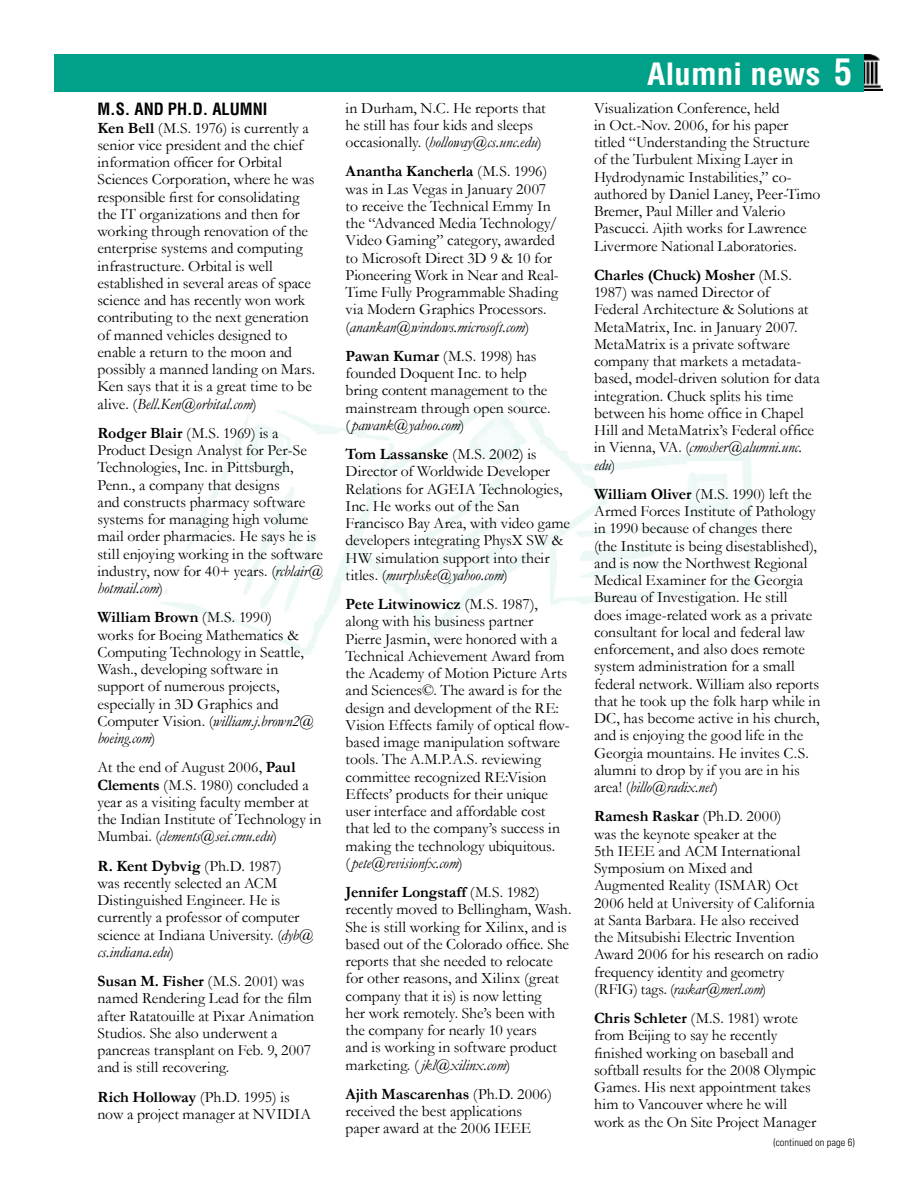
<style>
.page{position:relative;width:918px;height:1188px;background:#fff}
.page>*{position:absolute;margin:0;border:0;box-sizing:border-box;transform-origin:0 0}
.t1{font:700 condensed 30px "Helvetica";color:#fff;scale:1.1 1}
.t2{font:700 condensed 16.5px "Helvetica";color:#000}
.t3{font:15.75px/17.2px "Garamond";letter-spacing:-.005em;color:#000}
.t4{font:300 condensed 10.5px "Univers";color:#000}
.s1{font-weight:700}
.s2{font-style:italic}
.s3{font-size:36px}
</style>
<div class="page">
<img style="left:864px;top:54px;width:19px;height:37px">
<img style="left:161px;top:396px;width:599px;height:258px">
<div style="left:55px;top:55px;width:808px;height:36px;background:#00a188"></div>
<div style="left:54px;top:54px;width:810px;height:38px;border:2px solid #00a188"></div>
<p class="t2" style="left:97px;top:99px;width:172px">M.S. AND PH.D. ALUMNI</p>
<p class="t3" style="left:97px;top:119px;width:219px"><span class="s1">Ken Bell</span> (M.S. 1976) is currently a senior vice president and the chief information officer for Orbital Sciences Corporation, where he was responsible first for consolidating the IT organizations and then for working through renovation of the enterprise systems and computing infrastructure. Orbital is well established in several areas of space science and has recently won work contributing to the next generation of manned vehicles designed to enable a return to the moon and possibly a manned landing on Mars.<br>Ken says that it is a great time to be alive. (<span class="s2">Bell.Ken@orbital.com</span>)</p>
<p class="t3" style="left:97px;top:424px;width:227px"><span class="s1">Rodger Blair</span> (M.S. 1969) is a<br>Product Design Analyst for Per-Se<br>Technologies, Inc. in Pittsburgh,<br>Penn., a company that designs<br>and constructs pharmacy software systems for managing high volume mail order pharmacies. He says he is still enjoying working in the software industry, now for 40+ years. (<span class="s2">rcblair@ hotmail.com</span>)</p>
<p class="t3" style="left:97px;top:608px;width:218px"><span class="s1">William Brown</span> (M.S. 1990)<br>works for Boeing Mathematics &amp;<br>Computing Technology in Seattle,<br>Wash., developing software in support of numerous projects, especially in 3D Graphics and<br>Computer Vision. (<span class="s2">william.j.brown2@ boeing.com</span>)</p>
<p class="t3" style="left:97px;top:758px;width:226px">At the end of August 2006, <span class="s1">Paul Clements</span> (M.S. 1980) concluded a year as a visiting faculty member at the Indian Institute of Technology in Mumbai. (<span class="s2">clements@sei.cmu.edu</span>)</p>
<p class="t3" style="left:97px;top:857px;width:218px"><span class="s1">R. Kent Dybvig</span> (Ph.D. 1987)<br>was recently selected an ACM<br>Distinguished Engineer. He is currently a professor of computer science at Indiana University. (<span class="s2">dyb@ cs.indiana.edu</span>)</p>
<p class="t3" style="left:97px;top:972px;width:218px"><span class="s1">Susan M. Fisher</span> (M.S. 2001) was named Rendering Lead for the film after Ratatouille at Pixar Animation<br>Studios. She also underwent a pancreas transplant on Feb. 9, 2007 and is still recovering.</p>
<p class="t3" style="left:97px;top:1088px;width:215px"><span class="s1">Rich Holloway</span> (Ph.D. 1995) is now a project manager at NVIDIA</p>
<p class="t3" style="left:346px;top:99px;width:202px">in Durham, N.C. He reports that he still has four kids and sleeps occasionally. (<span class="s2">holloway@cs.unc.edu</span>)</p>
<p class="t3" style="left:346px;top:162px;width:215px"><span class="s1">Anantha Kancherla</span> (M.S. 1996) was in Las Vegas in January 2007 to receive the Technical Emmy In the “Advanced Media Technology/<br>Video Gaming” category, awarded to Microsoft Direct 3D 9 &amp; 10 for<br>Pioneering Work in Near and Real-<br>Time Fully Programmable Shading via Modern Graphics Processors. (<span class="s2">anankan@windows.microsoft.com</span>)</p>
<p class="t3" style="left:346px;top:347px;width:206px"><span class="s1">Pawan Kumar</span> (M.S. 1998) has founded Doquent Inc. to help bring content management to the mainstream through open source. ( <span class="s2">pawank@yahoo.com</span>)</p>
<p class="t3" style="left:346px;top:445px;width:226px"><span class="s1">Tom Lassanske</span> (M.S. 2002) is<br>Director of Worldwide Developer<br>Relations for AGEIA Technologies,<br>Inc. He works out of the San<br>Francisco Bay Area, with video game developers integrating PhysX SW &amp;<br>HW simulation support into their titles. (<span class="s2">murphske@yahoo.com</span>)</p>
<p class="t3" style="left:346px;top:595px;width:226px"><span class="s1">Pete Litwinowicz</span> (M.S. 1987), along with his business partner Pierre Jasmin, were honored with a Technical Achievement Award from the Academy of Motion Picture Arts and Sciences©. The award is for the design and development of the RE:<br>Vision Effects family of optical flow&shy;based image manipulation software tools. The A.M.P.A.S. reviewing committee recognized RE:Vision Effects’ products for their unique user interface and affordable cost that led to the company’s success in making the technology ubiquitous.<br>( <span class="s2">pete@revisionfx.com</span>)</p>
<p class="t3" style="left:346px;top:883px;width:227px"><span class="s1">Jennifer Longstaff</span> (M.S. 1982) recently moved to Bellingham, Wash.<br>She is still working for Xilinx, and is based out of the Colorado office. She reports that she needed to relocate for other reasons, and Xilinx (great company that it is) is now letting<br>her work remotely. She’s been with the company for nearly 10 years<br>and is working in software product marketing. ( <span class="s2">jkl@xilinx.com</span>)</p>
<p class="t3" style="left:346px;top:1085px;width:208px"><span class="s1">Ajith Mascarenhas</span> (Ph.D. 2006) received the best applications paper award at the 2006 IEEE</p>
<h1 class="t1" style="left:647px;top:55px;width:188px">Alumni news <span class="s3">5</span></h1>
<p class="t3" style="left:594px;top:99px;width:228px">Visualization Conference, held<br>in Oct.-Nov. 2006, for his paper titled “Understanding the Structure of the Turbulent Mixing Layer in Hydrodynamic Instabilities,” co&shy;authored by Daniel Laney, Peer-Timo Bremer, Paul Miller and Valerio Pascucci. Ajith works for Lawrence Livermore National Laboratories.</p>
<p class="t3" style="left:594px;top:266px;width:227px"><span class="s1">Charles (Chuck) Mosher</span> (M.S.<br>1987) was named Director of<br>Federal Architecture &amp; Solutions at<br>MetaMatrix, Inc. in January 2007.<br>MetaMatrix is a private software company that markets a metadata&shy;based, model-driven solution for data integration. Chuck splits his time between his home office in Chapel<br>Hill and MetaMatrix’s Federal office in Vienna, VA. (<span class="s2">cmosher@alumni.unc. edu</span>)</p>
<p class="t3" style="left:594px;top:485px;width:228px"><span class="s1">William Oliver</span> (M.S. 1990) left the Armed Forces Institute of Pathology in 1990 because of changes there<br>(the Institute is being disestablished), and is now the Northwest Regional Medical Examiner for the Georgia Bureau of Investigation. He still<br>does image-related work as a private consultant for local and federal law enforcement, and also does remote system administration for a small federal network. William also reports that he took up the folk harp while in DC, has become active in his church, and is enjoying the good life in the Georgia mountains. He invites C.S. alumni to drop by if you are in his area! (<span class="s2">billo@radix.net</span>)</p>
<p class="t3" style="left:594px;top:807px;width:226px"><span class="s1">Ramesh Raskar</span> (Ph.D. 2000)<br>was the keynote speaker at the<br>5th IEEE and ACM International<br>Symposium on Mixed and<br>Augmented Reality (ISMAR) Oct<br>2006 held at University of California at Santa Barbara. He also received the Mitsubishi Electric Invention<br>Award 2006 for his research on radio frequency identity and geometry (RFIG) tags. (<span class="s2">raskar@merl.com</span>)</p>
<p class="t3" style="left:594px;top:1009px;width:224px"><span class="s1">Chris Schleter</span> (M.S. 1981) wrote from Beijing to say he recently finished working on baseball and softball results for the 2008 Olympic Games. His next appointment takes him to Vancouver where he will work as the On Site Project Manager</p>
<p class="t4" style="left:773px;top:1136px;width:83px">(continued on page 6)</p>
</div>
